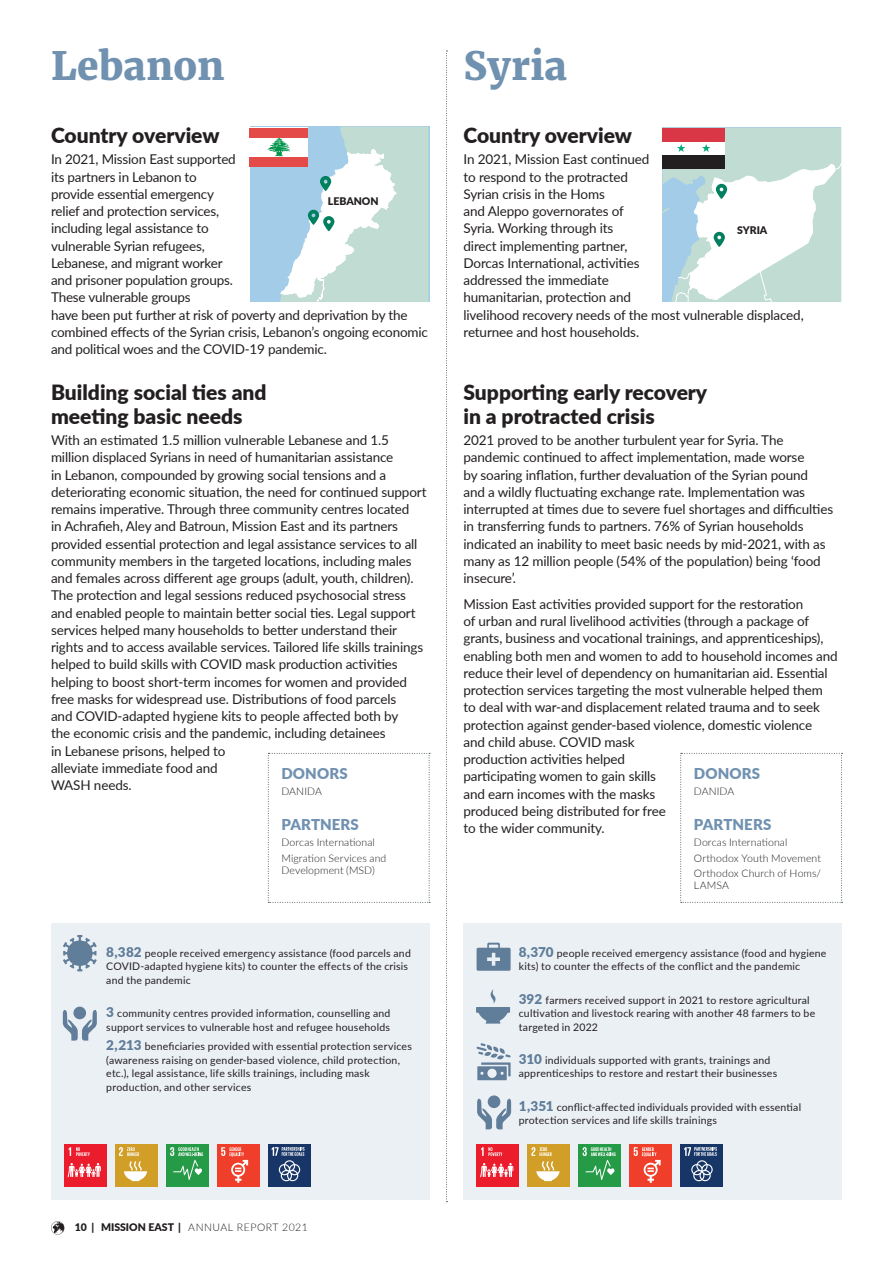
<style>
.page{position:relative;width:893px;height:1263px;background:#fff}
.page>*{position:absolute;margin:0;border:0;box-sizing:border-box;transform-origin:0 0}
.Overskrift{font:800 39px "Merriweather";color:#7091b0}
.Rubrik_14{font:900 21px/24px "Lato";color:#231f20}
.Boks_Overskrift{font:900 15px "Lato";letter-spacing:.01em;color:#7091b0}
.Brød_9_11_5{font:13.5px/17.2px "Lato";letter-spacing:-.01em;color:#231f20}
.fakta_kopi{font:10.5px/13.5px "Lato";letter-spacing:.02em;color:#231f20}
.donor{font:300 10.5px/12px "Lato";letter-spacing:.01em;color:#231f20}
.donor-2{font:300 10.5px "Lato";letter-spacing:.05em;color:#231f20}
.t1{font:900 10.5px "Lato";color:#231f20}
.s1{font-weight:900;font-size:13.5px;color:#607d99}
.s2{font-weight:900}
</style>
<div class="page">
<svg style="left:680px;top:753px;width:163px;height:150px"></svg>
<div style="left:51px;top:923px;width:378px;height:276px;background:#ebf0f5"></div>
<div style="left:463px;top:923px;width:379px;height:276px;background:#ebf0f5"></div>
<svg style="left:476px;top:1043px;width:35px;height:37px"></svg>
<svg style="left:63px;top:935px;width:34px;height:36px"></svg>
<div style="left:250px;top:126px;width:179px;height:176px;background:#a2cce7"></div>
<div style="left:250px;top:128px;width:58px;height:39px;background:#fff"></div>
<div style="left:250px;top:157px;width:58px;height:10px;background:#e34a48"></div>
<div style="left:250px;top:128px;width:58px;height:9px;background:#e34a48"></div>
<svg style="left:446px;top:51px;width:1px;height:1151px"></svg>
<svg style="left:477px;top:943px;width:34px;height:28px"></svg>
<svg style="left:63px;top:1009px;width:34px;height:31px"></svg>
<div style="left:73px;top:1007px;width:13px;height:12px;background:#607d99;border-radius:50%"></div>
<svg style="left:477px;top:1098px;width:34px;height:31px"></svg>
<div style="left:488px;top:1095px;width:12px;height:13px;background:#607d99;border-radius:50%"></div>
<svg style="left:662px;top:128px;width:179px;height:174px"></svg>
<svg style="left:267px;top:126px;width:161px;height:176px"></svg>
<svg style="left:476px;top:989px;width:34px;height:34px"></svg>
<div style="left:115px;top:1144px;width:42px;height:42px;background:#d19f28"></div>
<svg style="left:119px;top:1147px;width:28px;height:34px"></svg>
<div style="left:166px;top:1144px;width:42px;height:42px;background:#269b47"></div>
<svg style="left:170px;top:1147px;width:33px;height:33px"></svg>
<div style="left:217px;top:1144px;width:42px;height:42px;background:#ef3e2a"></div>
<svg style="left:221px;top:1147px;width:27px;height:36px"></svg>
<div style="left:64px;top:1144px;width:42px;height:42px;background:#eb1c2c"></div>
<svg style="left:68px;top:1163px;width:33px;height:14px"></svg>
<svg style="left:69px;top:1147px;width:21px;height:9px"></svg>
<div style="left:268px;top:1144px;width:42px;height:42px;background:#183567"></div>
<svg style="left:272px;top:1147px;width:33px;height:34px"></svg>
<div style="left:527px;top:1144px;width:43px;height:42px;background:#d19f28"></div>
<svg style="left:531px;top:1147px;width:29px;height:34px"></svg>
<div style="left:578px;top:1144px;width:43px;height:42px;background:#269b47"></div>
<svg style="left:583px;top:1147px;width:32px;height:33px"></svg>
<div style="left:629px;top:1144px;width:43px;height:42px;background:#ef3e2a"></div>
<svg style="left:634px;top:1147px;width:27px;height:36px"></svg>
<div style="left:476px;top:1144px;width:43px;height:42px;background:#eb1c2c"></div>
<svg style="left:480px;top:1163px;width:33px;height:14px"></svg>
<svg style="left:481px;top:1147px;width:21px;height:9px"></svg>
<div style="left:680px;top:1144px;width:43px;height:42px;background:#183567"></div>
<svg style="left:684px;top:1147px;width:33px;height:34px"></svg>
<svg style="left:268px;top:753px;width:162px;height:150px"></svg>
<svg style="left:51px;top:1221px;width:14px;height:14px"></svg>
<p class="Overskrift" style="left:51px;top:41px;width:175px">Lebanon</p>
<p class="Overskrift" style="left:463px;top:41px;width:105px">Syria</p>
<p class="Rubrik_14" style="left:51px;top:122px;width:170px">Country overview</p>
<p class="Brød_9_11_5" style="left:51px;top:150px;width:378px">In 2021, Mission East supported<br>its partners in Lebanon to<br>provide essential emergency<br>relief and protection services,<br>including legal assistance to<br>vulnerable Syrian refugees,<br>Lebanese, and migrant worker<br>and prisoner population groups.<br>These vulnerable groups<br>have been put further at risk of poverty and deprivation by the combined effects of the Syrian crisis, Lebanon’s ongoing economic and political woes and the COVID-19 pandemic.</p>
<p class="t1" style="left:328px;top:193px;width:52px">LEBANON</p>
<p class="Rubrik_14" style="left:51px;top:379px;width:217px">Building social ties and meeting basic needs</p>
<p class="Brød_9_11_5" style="left:51px;top:431px;width:377px">With an estimated 1.5 million vulnerable Lebanese and 1.5 million displaced Syrians in need of humanitarian assistance<br>in Lebanon, compounded by growing social tensions and a deteriorating economic situation, the need for continued support remains imperative. Through three community centres located<br>in Achrafieh, Aley and Batroun, Mission East and its partners provided essential protection and legal assistance services to all community members in the targeted locations, including males and females across different age groups (adult, youth, children).<br>The protection and legal sessions reduced psychosocial stress and enabled people to maintain better social ties. Legal support services helped many households to better understand their rights and to access available services. Tailored life skills trainings helped to build skills with COVID mask production activities helping to boost short-term incomes for women and provided free masks for widespread use. Distributions of food parcels<br>and COVID-adapted hygiene kits to people affected both by<br>the economic crisis and the pandemic, including detainees<br>in Lebanese prisons, helped to<br>alleviate immediate food and<br>WASH needs.</p>
<p class="Boks_Overskrift" style="left:281px;top:762px;width:68px">DONORS</p>
<p class="donor" style="left:281px;top:785px;width:42px">DANIDA</p>
<p class="Boks_Overskrift" style="left:281px;top:813px;width:79px">PARTNERS</p>
<p class="donor" style="left:281px;top:836px;width:95px">Dorcas International</p>
<p class="donor" style="left:281px;top:852px;width:106px">Migration Services and<br>Development (MSD)</p>
<p class="fakta_kopi" style="left:106px;top:945px;width:306px"><span class="s1">8,382</span> people received emergency assistance (food parcels and<br>COVID-adapted hygiene kits) to counter the effects of the crisis and the pandemic</p>
<p class="fakta_kopi" style="left:106px;top:1006px;width:286px"><span class="s1">3</span> community centres provided information, counselling and support services to vulnerable host and refugee households</p>
<p class="fakta_kopi" style="left:106px;top:1039px;width:307px"><span class="s1">2,213</span> beneficiaries provided with essential protection services (awareness raising on gender-based violence, child protection, etc.), legal assistance, life skills trainings, including mask production, and other services</p>
<p class="Rubrik_14" style="left:463px;top:122px;width:170px">Country overview</p>
<p class="Brød_9_11_5" style="left:463px;top:150px;width:342px">In 2021, Mission East continued<br>to respond to the protracted<br>Syrian crisis in the Homs<br>and Aleppo governorates of<br>Syria. Working through its<br>direct implementing partner,<br>Dorcas International, activities<br>addressed the immediate<br>humanitarian, protection and<br>livelihood recovery needs of the most vulnerable displaced, returnee and host households.</p>
<p class="t1" style="left:737px;top:222px;width:32px">SYRIA</p>
<p class="Rubrik_14" style="left:463px;top:379px;width:245px">Supporting early recovery in a protracted crisis</p>
<p class="Brød_9_11_5" style="left:463px;top:431px;width:371px">2021 proved to be another turbulent year for Syria. The pandemic continued to affect implementation, made worse<br>by soaring inflation, further devaluation of the Syrian pound<br>and a wildly fluctuating exchange rate. Implementation was interrupted at times due to severe fuel shortages and difficulties in transferring funds to partners. 76% of Syrian households indicated an inability to meet basic needs by mid-2021, with as many as 12 million people (54% of the population) being ‘food insecure’.</p>
<p class="Brød_9_11_5" style="left:463px;top:595px;width:376px">Mission East activities provided support for the restoration<br>of urban and rural livelihood activities (through a package of grants, business and vocational trainings, and apprenticeships), enabling both men and women to add to household incomes and reduce their level of dependency on humanitarian aid. Essential protection services targeting the most vulnerable helped them to deal with war-and displacement related trauma and to seek protection against gender-based violence, domestic violence<br>and child abuse. COVID mask<br>production activities helped<br>participating women to gain skills<br>and earn incomes with the masks<br>produced being distributed for free<br>to the wider community.</p>
<p class="Boks_Overskrift" style="left:694px;top:762px;width:68px">DONORS</p>
<p class="donor" style="left:694px;top:785px;width:42px">DANIDA</p>
<p class="Boks_Overskrift" style="left:694px;top:813px;width:79px">PARTNERS</p>
<p class="donor" style="left:694px;top:836px;width:95px">Dorcas International</p>
<p class="donor" style="left:694px;top:852px;width:129px">Orthodox Youth Movement</p>
<p class="donor" style="left:694px;top:867px;width:129px">Orthodox Church of Homs/<br>LAMSA</p>
<p class="fakta_kopi" style="left:519px;top:945px;width:309px"><span class="s1">8,370</span> people received emergency assistance (food and hygiene kits) to counter the effects of the conflict and the pandemic</p>
<p class="fakta_kopi" style="left:519px;top:992px;width:298px"><span class="s1">392</span> farmers received support in 2021 to restore agricultural cultivation and livestock rearing with another 48 farmers to be targeted in 2022</p>
<p class="fakta_kopi" style="left:519px;top:1053px;width:260px"><span class="s1">310</span> individuals supported with grants, trainings and apprenticeships to restore and restart their businesses</p>
<p class="fakta_kopi" style="left:519px;top:1100px;width:284px"><span class="s1">1,351</span> conflict-affected individuals provided with essential protection services and life skills trainings</p>
<p class="donor-2" style="left:75px;top:1220px;width:235px"><span class="s2">10 | MISSION EAST |</span> ANNUAL REPORT 2021</p>
</div>
